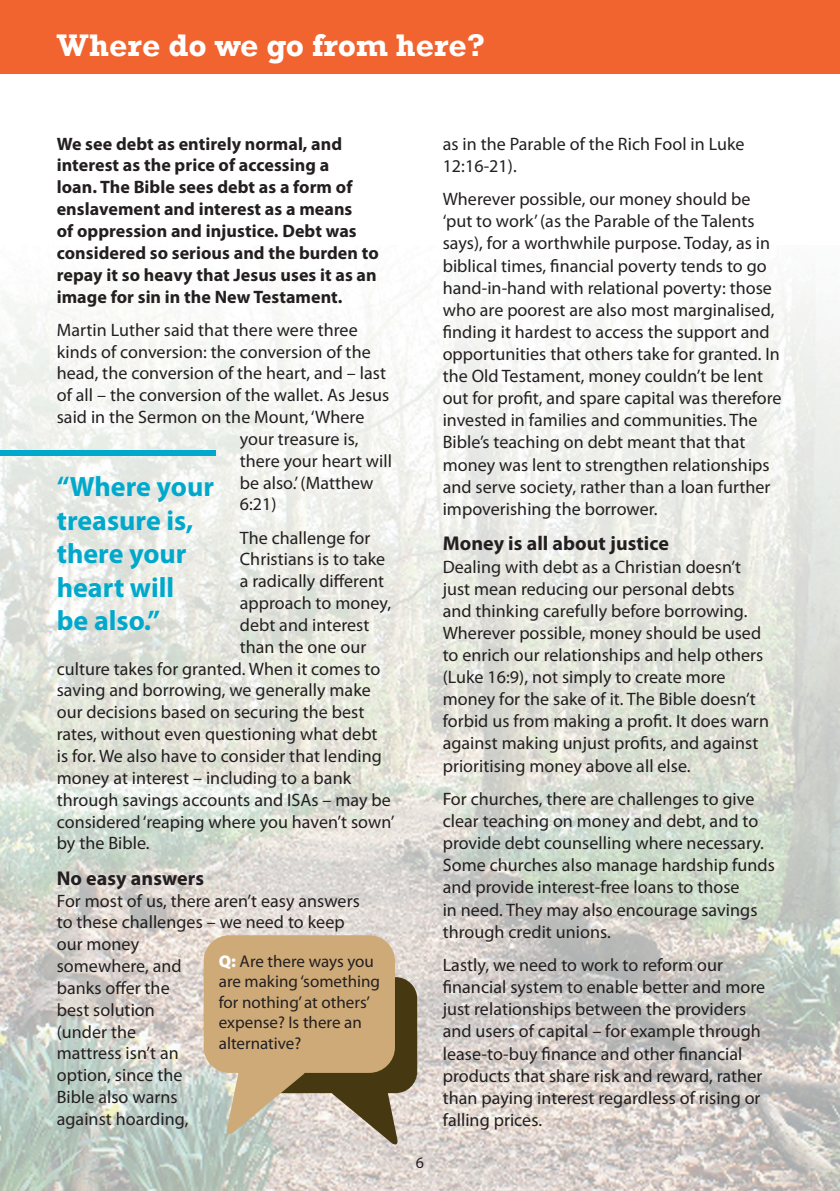
<style>
.page{position:relative;width:840px;height:1191px;background:#fff}
.page>*{position:absolute;margin:0;border:0;box-sizing:border-box;transform-origin:0 0}
.t1{font:700 32px "Rockwell";color:#fff}
.t2{font:700 28px/33.6px "Myriad Pro";color:#00a9cc}
.t3{font:700 20px "Myriad Pro";letter-spacing:.005em;color:#231f20}
.t4{font:18px/22.2px "Myriad Pro";letter-spacing:.005em;color:#231f20}
.t5{font:700 18px/21.8px "Myriad Pro";letter-spacing:.005em;color:#231f20}
.t6{font:17px/20.4px "Myriad Pro";color:#231f20}
.t7{font:16px "Myriad Pro";color:#231f20}
.s1{font-weight:900;color:#fff}
</style>
<div class="page">
<img style="left:1px;top:272px;width:838px;height:919px">
<div style="left:0;top:0;width:839px;height:74px;background:#f2642f"></div>
<img style="left:0;top:18px;width:1px;height:1173px">
<div style="left:0;top:450px;width:215px;height:5px;background:#00a9cc"></div>
<svg style="left:203px;top:935px;width:214px;height:209px;background:#bda47e"></svg>
<h1 class="t1" style="left:57px;top:26px;width:429px">Where do we go from here?</h1>
<p class="t5" style="left:57px;top:132px;width:323px">We see debt as entirely normal, and interest as the price of accessing a<br>loan. The Bible sees debt as a form of enslavement and interest as a means<br>of oppression and injustice. Debt was considered so serious and the burden to repay it so heavy that Jesus uses it as an image for sin in the New Testament.</p>
<p class="t4" style="left:57px;top:318px;width:302px">Martin Luther said that there were three</p>
<p class="t4" style="left:57px;top:340px;width:315px">kinds of conversion: the conversion of the</p>
<p class="t4" style="left:57px;top:362px;width:331px">head, the conversion of the heart, and – last</p>
<p class="t4" style="left:57px;top:384px;width:334px">of all – the conversion of the wallet. As Jesus</p>
<p class="t4" style="left:57px;top:405px;width:309px">said in the Sermon on the Mount, ‘Where</p>
<p class="t4" style="left:240px;top:427px;width:120px">your treasure is,</p>
<p class="t4" style="left:240px;top:449px;width:154px">there your heart will</p>
<p class="t4" style="left:240px;top:471px;width:135px">be also.’ (Matthew</p>
<p class="t4" style="left:240px;top:493px;width:38px">6:21)</p>
<p class="t4" style="left:240px;top:526px;width:132px">The challenge for</p>
<p class="t4" style="left:240px;top:548px;width:147px">Christians is to take</p>
<p class="t4" style="left:240px;top:570px;width:146px">a radically different</p>
<p class="t4" style="left:240px;top:591px;width:153px">approach to money,</p>
<p class="t4" style="left:240px;top:613px;width:131px">debt and interest</p>
<p class="t4" style="left:240px;top:635px;width:128px">than the one our</p>
<p class="t4" style="left:57px;top:657px;width:325px">culture takes for granted. When it comes to</p>
<p class="t4" style="left:57px;top:679px;width:315px">saving and borrowing, we generally make</p>
<p class="t4" style="left:57px;top:701px;width:309px">our decisions based on securing the best</p>
<p class="t4" style="left:57px;top:722px;width:322px">rates, without even questioning what debt</p>
<p class="t4" style="left:57px;top:744px;width:326px">is for. We also have to consider that lending</p>
<p class="t4" style="left:57px;top:766px;width:296px">money at interest – including to a bank</p>
<p class="t4" style="left:57px;top:788px;width:335px">through savings accounts and ISAs – may be</p>
<p class="t4" style="left:57px;top:810px;width:339px">considered ‘reaping where you haven’t sown’</p>
<p class="t4" style="left:57px;top:832px;width:94px">by the Bible.</p>
<p class="t3" style="left:57px;top:865px;width:149px">No easy answers</p>
<p class="t4" style="left:57px;top:889px;width:304px">For most of us, there aren’t easy answers to these challenges – we need to keep our money<br>somewhere, and<br>banks offer the<br>best solution<br>(under the<br>mattress isn’t an<br>option, since the<br>Bible also warns<br>against hoarding,</p>
<h2 class="t2" style="left:57px;top:469px;width:159px">“Where your treasure is, there your heart will<br>be also.”</h2>
<p class="t6" style="left:219px;top:950px;width:163px"><span class="s1">Q:</span> Are there ways you are making ‘something for nothing’ at others’ expense? Is there an alternative?</p>
<p class="t7" style="left:415px;top:1152px;width:10px">6</p>
<p class="t4" style="left:442px;top:132px;width:303px">as in the Parable of the Rich Fool in Luke<br>12:16-21).</p>
<p class="t4" style="left:442px;top:188px;width:340px">Wherever possible, our money should be ‘put to work’ (as the Parable of the Talents says), for a worthwhile purpose. Today, as in biblical times, financial poverty tends to go hand-in-hand with relational poverty: those who are poorest are also most marginalised, finding it hardest to access the support and opportunities that others take for granted. In the Old Testament, money couldn’t be lent out for profit, and spare capital was therefore invested in families and communities. The Bible’s teaching on debt meant that that money was lent to strengthen relationships and serve society, rather than a loan further impoverishing the borrower.</p>
<p class="t3" style="left:442px;top:530px;width:227px">Money is all about justice</p>
<p class="t4" style="left:442px;top:555px;width:327px">Dealing with debt as a Christian doesn’t just mean reducing our personal debts<br>and thinking carefully before borrowing.<br>Wherever possible, money should be used to enrich our relationships and help others (Luke 16:9), not simply to create more money for the sake of it. The Bible doesn’t forbid us from making a profit. It does warn against making unjust profits, and against prioritising money above all else.</p>
<p class="t4" style="left:442px;top:787px;width:333px">For churches, there are challenges to give clear teaching on money and debt, and to provide debt counselling where necessary.<br>Some churches also manage hardship funds and provide interest-free loans to those<br>in need. They may also encourage savings through credit unions.</p>
<p class="t4" style="left:442px;top:953px;width:324px">Lastly, we need to work to reform our financial system to enable better and more just relationships between the providers and users of capital – for example through lease-to-buy finance and other financial products that share risk and reward, rather than paying interest regardless of rising or falling prices.</p>
</div>
